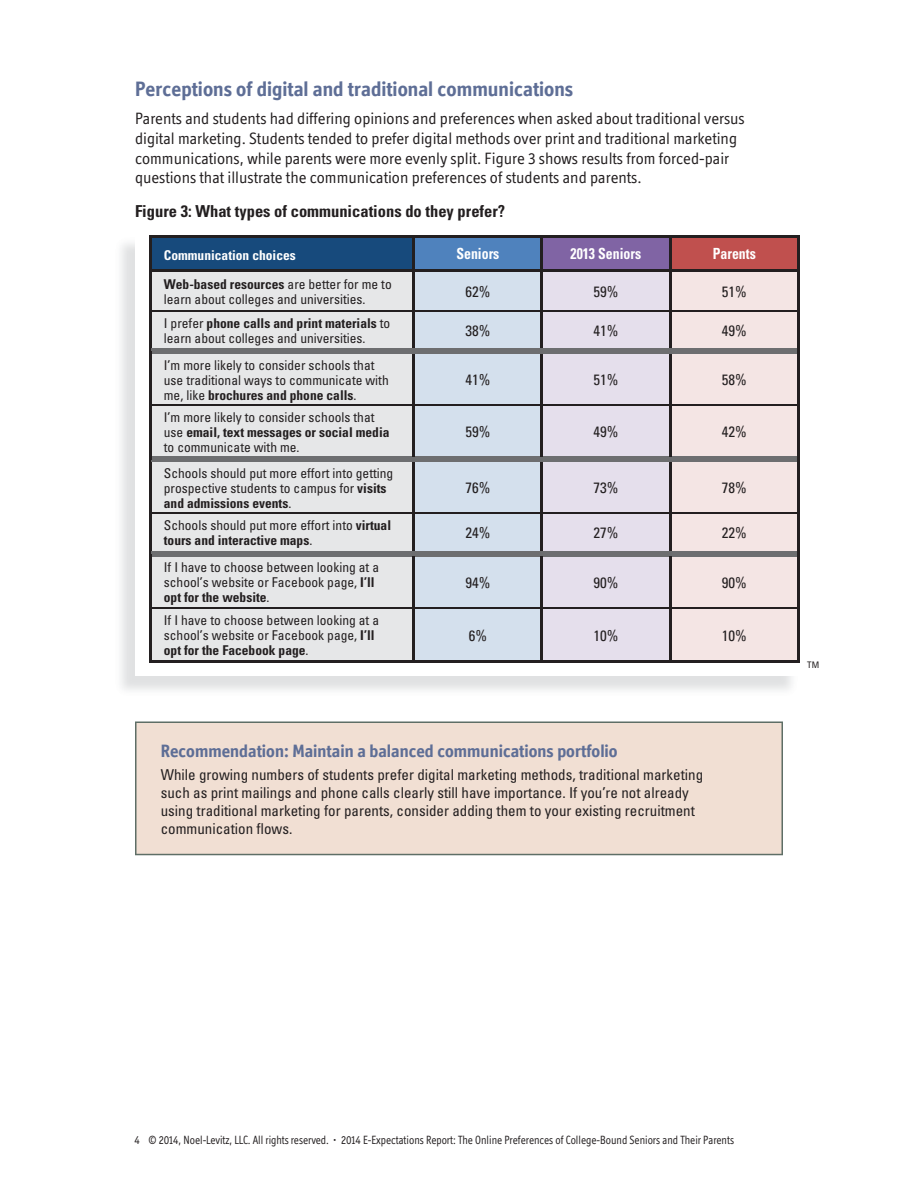
<style>
.page{position:relative;width:918px;height:1188px;background:#fff}
.page>*{position:absolute;margin:0;border:0;box-sizing:border-box;transform-origin:0 0}
.t1{font:700 21px "Officina Display ITC";color:#5e6e96}
.t2{font:700 18px "Officina Display ITC";color:#5e6e96}
.t3{font:16.5px/19.8px "Officina Display ITC";color:#231f20}
.t4{font:700 condensed 16.5px "Univers";color:#231f20}
.t5{font:700 condensed 15.3px "Univers";color:#fff;scale:.9 1}
.t6{font:condensed 15px/18px "Univers";color:#231f20}
.t7{font:condensed 13.5px/15px "Univers";color:#231f20}
.t8{font:700 condensed 13.5px "Univers";color:#fff}
.t9{font:12px "Officina Display ITC";color:#231f20;scale:.9 1}
.t10{font:condensed 9px "Univers";color:#231f20}
.s1{font-weight:700}
</style>
<div class="page">
<div style="left:150px;top:237px;width:264px;height:33px;background:#174a7c"></div>
<div style="left:414px;top:237px;width:128px;height:33px;background:#4f82bd"></div>
<div style="left:542px;top:237px;width:128px;height:33px;background:#8064a4"></div>
<div style="left:670px;top:237px;width:128px;height:33px;background:#c0504e"></div>
<div style="left:152px;top:272px;width:260px;height:389px;background:#e6e7e8"></div>
<div style="left:415px;top:272px;width:126px;height:389px;background:#d4e0ed"></div>
<div style="left:543px;top:272px;width:126px;height:389px;background:#e5dfec"></div>
<div style="left:671px;top:272px;width:126px;height:389px;background:#f4e5e4"></div>
<hr style="left:149px;top:270px;width:3px;height:41px;background:#231f20">
<hr style="left:149px;top:608px;width:3px;height:53px;background:#231f20">
<hr style="left:149px;top:661px;width:265px;height:2px;background:#231f20">
<hr style="left:669px;top:272px;width:2px;height:38px;background:#231f20">
<hr style="left:669px;top:609px;width:2px;height:52px;background:#231f20">
<hr style="left:542px;top:661px;width:128px;height:2px;background:#231f20">
<hr style="left:797px;top:270px;width:3px;height:41px;background:#231f20">
<hr style="left:797px;top:608px;width:3px;height:53px;background:#231f20">
<hr style="left:670px;top:661px;width:130px;height:2px;background:#231f20">
<hr style="left:152px;top:310px;width:262px;height:2px;background:#231f20">
<hr style="left:542px;top:310px;width:255px;height:2px;background:#231f20">
<hr style="left:149px;top:311px;width:3px;height:40px;background:#231f20">
<hr style="left:797px;top:311px;width:3px;height:40px;background:#231f20">
<hr style="left:669px;top:312px;width:2px;height:36px;background:#231f20">
<hr style="left:149px;top:459px;width:3px;height:54px;background:#231f20">
<hr style="left:797px;top:459px;width:3px;height:54px;background:#231f20">
<hr style="left:149px;top:513px;width:3px;height:41px;background:#231f20">
<hr style="left:797px;top:513px;width:3px;height:41px;background:#231f20">
<hr style="left:669px;top:462px;width:2px;height:51px;background:#231f20">
<hr style="left:669px;top:514px;width:2px;height:37px;background:#231f20">
<hr style="left:152px;top:513px;width:262px;height:1px;background:#231f20">
<hr style="left:542px;top:513px;width:255px;height:1px;background:#231f20">
<hr style="left:412px;top:272px;width:3px;height:38px;background:#231f20">
<hr style="left:412px;top:312px;width:3px;height:36px;background:#231f20">
<hr style="left:412px;top:462px;width:3px;height:51px;background:#231f20">
<hr style="left:412px;top:514px;width:3px;height:37px;background:#231f20">
<hr style="left:412px;top:609px;width:3px;height:52px;background:#231f20">
<hr style="left:541px;top:272px;width:2px;height:38px;background:#231f20">
<hr style="left:541px;top:312px;width:2px;height:36px;background:#231f20">
<hr style="left:541px;top:462px;width:2px;height:51px;background:#231f20">
<hr style="left:541px;top:514px;width:2px;height:37px;background:#231f20">
<hr style="left:541px;top:609px;width:2px;height:52px;background:#231f20">
<hr style="left:414px;top:661px;width:128px;height:2px;background:#231f20">
<hr style="left:414px;top:310px;width:128px;height:2px;background:#231f20">
<hr style="left:414px;top:513px;width:128px;height:1px;background:#231f20">
<div style="left:152px;top:551px;width:645px;height:6px;background:#6d6e70"></div>
<hr style="left:149px;top:554px;width:3px;height:54px;background:#231f20">
<hr style="left:541px;top:557px;width:2px;height:50px;background:#231f20">
<hr style="left:797px;top:554px;width:3px;height:54px;background:#231f20">
<hr style="left:412px;top:557px;width:3px;height:50px;background:#231f20">
<hr style="left:669px;top:557px;width:2px;height:50px;background:#231f20">
<hr style="left:152px;top:607px;width:645px;height:2px;background:#231f20">
<div style="left:152px;top:348px;width:645px;height:6px;background:#6d6e70"></div>
<div style="left:152px;top:456px;width:645px;height:6px;background:#6d6e70"></div>
<hr style="left:149px;top:351px;width:3px;height:54px;background:#231f20">
<hr style="left:541px;top:354px;width:2px;height:51px;background:#231f20">
<hr style="left:797px;top:351px;width:3px;height:54px;background:#231f20">
<hr style="left:149px;top:405px;width:3px;height:54px;background:#231f20">
<hr style="left:541px;top:406px;width:2px;height:50px;background:#231f20">
<hr style="left:797px;top:405px;width:3px;height:54px;background:#231f20">
<hr style="left:412px;top:354px;width:3px;height:51px;background:#231f20">
<hr style="left:412px;top:406px;width:3px;height:50px;background:#231f20">
<hr style="left:669px;top:354px;width:2px;height:51px;background:#231f20">
<hr style="left:669px;top:406px;width:2px;height:50px;background:#231f20">
<hr style="left:152px;top:405px;width:645px;height:1px;background:#231f20">
<hr style="left:149px;top:235px;width:265px;height:3px;background:#231f20">
<hr style="left:149px;top:238px;width:3px;height:32px;background:#231f20">
<hr style="left:414px;top:235px;width:256px;height:3px;background:#231f20">
<hr style="left:541px;top:238px;width:2px;height:31px;background:#231f20">
<hr style="left:670px;top:235px;width:130px;height:3px;background:#231f20">
<hr style="left:797px;top:238px;width:3px;height:32px;background:#231f20">
<hr style="left:412px;top:238px;width:3px;height:31px;background:#231f20">
<hr style="left:669px;top:238px;width:2px;height:31px;background:#231f20">
<hr style="left:152px;top:269px;width:645px;height:3px;background:#231f20">
<div style="left:135px;top:722px;width:648px;height:133px;background:#f1dfd3"></div>
<h1 class="t1" style="left:135px;top:81px;width:440px">Perceptions of digital and traditional communications</h1>
<p class="t3" style="left:135px;top:110px;width:611px">Parents and students had differing opinions and preferences when asked about traditional versus digital marketing. Students tended to prefer digital methods over print and traditional marketing communications, while parents were more evenly split. Figure 3 shows results from forced-pair questions that illustrate the communication preferences of students and parents.</p>
<p class="t4" style="left:135px;top:205px;width:372px">Figure 3: What types of communications do they prefer?</p>
<p class="t8" style="left:164px;top:250px;width:134px">Communication choices</p>
<p class="t5" style="left:456px;top:248px;width:49px">Seniors</p>
<p class="t5" style="left:571px;top:248px;width:80px">2013 Seniors</p>
<p class="t5" style="left:713px;top:248px;width:49px">Parents</p>
<p class="t7" style="left:164px;top:278px;width:229px"><span class="s1">Web-based resources</span> are better for me to learn about colleges and universities.</p>
<p class="t6" style="left:465px;top:284px;width:26px">62%</p>
<p class="t6" style="left:593px;top:284px;width:26px">59%</p>
<p class="t6" style="left:722px;top:284px;width:26px">51%</p>
<p class="t7" style="left:164px;top:317px;width:228px">I prefer <span class="s1">phone calls and print materials</span> to learn about colleges and universities.</p>
<p class="t6" style="left:465px;top:323px;width:26px">38%</p>
<p class="t6" style="left:593px;top:323px;width:26px">41%</p>
<p class="t6" style="left:722px;top:323px;width:26px">49%</p>
<p class="t7" style="left:164px;top:359px;width:226px">I’m more likely to consider schools that use traditional ways to communicate with me, like <span class="s1">brochures and phone calls</span>.</p>
<p class="t6" style="left:465px;top:372px;width:26px">41%</p>
<p class="t6" style="left:593px;top:372px;width:26px">51%</p>
<p class="t6" style="left:722px;top:372px;width:26px">58%</p>
<p class="t7" style="left:164px;top:410px;width:227px">I’m more likely to consider schools that use <span class="s1">email, text messages or social media </span>to communicate with me.</p>
<p class="t7" style="left:164px;top:467px;width:231px">Schools should put more effort into getting prospective students to campus for <span class="s1">visits and admissions events</span>.</p>
<p class="t6" style="left:465px;top:424px;width:26px">59%</p>
<p class="t6" style="left:593px;top:424px;width:26px">49%</p>
<p class="t6" style="left:722px;top:424px;width:26px">42%</p>
<p class="t6" style="left:465px;top:480px;width:26px">76%</p>
<p class="t6" style="left:593px;top:480px;width:26px">73%</p>
<p class="t6" style="left:722px;top:480px;width:26px">78%</p>
<p class="t7" style="left:164px;top:519px;width:229px">Schools should put more effort into <span class="s1">virtual tours and interactive maps</span>.</p>
<p class="t6" style="left:465px;top:525px;width:26px">24%</p>
<p class="t6" style="left:593px;top:525px;width:26px">27%</p>
<p class="t6" style="left:722px;top:525px;width:26px">22%</p>
<p class="t7" style="left:164px;top:561px;width:217px">If I have to choose between looking at a school’s website or Facebook page, <span class="s1">I’ll opt for the website</span>.</p>
<p class="t6" style="left:465px;top:575px;width:26px">94%</p>
<p class="t6" style="left:593px;top:575px;width:26px">90%</p>
<p class="t6" style="left:722px;top:575px;width:26px">90%</p>
<p class="t7" style="left:164px;top:614px;width:217px">If I have to choose between looking at a school’s website or Facebook page, <span class="s1">I’ll opt for the Facebook page</span>.</p>
<p class="t6" style="left:469px;top:628px;width:20px">6%</p>
<p class="t6" style="left:593px;top:628px;width:26px">10%</p>
<p class="t6" style="left:722px;top:628px;width:26px">10%</p>
<h2 class="t2" style="left:161px;top:744px;width:458px">Recommendation: Maintain a balanced communications portfolio</h2>
<p class="t6" style="left:161px;top:767px;width:544px">While growing numbers of students prefer digital marketing methods, traditional marketing such as print mailings and phone calls clearly still have importance. If you’re not already using traditional marketing for parents, consider adding them to your existing recruitment communication flows.</p>
<p class="t10" style="left:807px;top:661px;width:13px">TM</p>
<p class="t9" style="left:134px;top:1135px;width:668px">4 © 2014, Noel-Levitz, LLC. All rights reserved. • 2014 E-Expectations Report: The Online Preferences of College-Bound Seniors and Their Parents</p>
</div>
